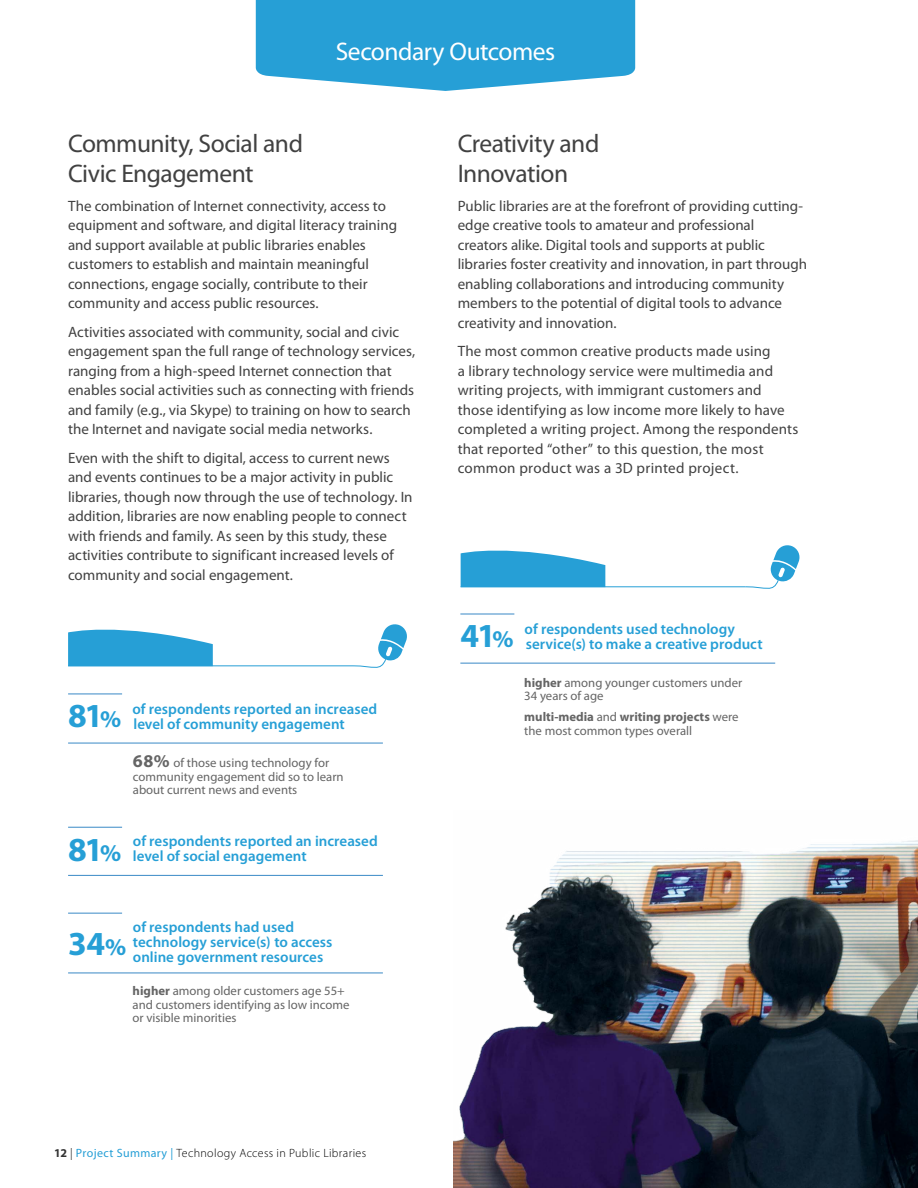
<style>
.page{position:relative;width:918px;height:1188px;background:#fff}
.page>*{position:absolute;margin:0;border:0;box-sizing:border-box;transform-origin:0 0}
.t1{font:25.5px/30.6px "Myriad Pro";letter-spacing:-.02em;color:#414141}
.t2{font:25.5px "Myriad Pro";letter-spacing:-.015em;color:#fff}
.t3{font:15px/19.5px "Myriad Pro";color:#414141}
.t4{font:600 15px/15px "Myriad Pro";color:#269fd6}
.t5{font:12.75px/13.5px "Myriad Pro";color:#656565}
.t6{font:300 12px "Myriad Pro";letter-spacing:.03em;color:#000}
.s1{font-weight:700;font-size:33.75px}
.s2{font-weight:700;font-size:24px}
.s3{font-weight:700;font-size:18px}
.s4{font-weight:700}
.s5{font-weight:700;color:#333}
.s6{font-weight:400;color:#269fd6}
</style>
<div class="page">
<img style="left:454px;top:840px;width:464px;height:348px">
<svg style="left:256px;top:0;width:379px;height:91px"></svg>
<svg style="left:68px;top:629px;width:145px;height:36px"></svg>
<hr style="left:68px;top:665px;width:285px;height:1px;background:#269fd6">
<svg style="left:352px;top:624px;width:55px;height:44px"></svg>
<svg style="left:461px;top:550px;width:144px;height:36px"></svg>
<hr style="left:461px;top:586px;width:285px;height:1px;background:#269fd6">
<svg style="left:745px;top:545px;width:55px;height:44px"></svg>
<hr style="left:68px;top:875px;width:315px;height:1px;background:#4f96cc">
<hr style="left:68px;top:827px;width:54px;height:1px;background:#4f96cc">
<hr style="left:68px;top:972px;width:315px;height:1px;background:#4f96cc">
<hr style="left:68px;top:913px;width:54px;height:1px;background:#4f96cc">
<hr style="left:68px;top:693px;width:54px;height:1px;background:#4f96cc">
<hr style="left:68px;top:742px;width:315px;height:2px;background:#4f96cc">
<hr style="left:460px;top:613px;width:54px;height:2px;background:#4f96cc">
<hr style="left:460px;top:663px;width:315px;height:1px;background:#4f96cc">
<h1 class="t2" style="left:336px;top:35px;width:221px">Secondary Outcomes</h1>
<h1 class="t1" style="left:68px;top:128px;width:236px">Community, Social and<br>Civic Engagement</h1>
<p class="t3" style="left:68px;top:196px;width:331px">The combination of Internet connectivity, access to equipment and software, and digital literacy training and support available at public libraries enables customers to establish and maintain meaningful connections, engage socially, contribute to their community and access public resources.</p>
<p class="t3" style="left:68px;top:322px;width:349px">Activities associated with community, social and civic engagement span the full range of technology services, ranging from a high-speed Internet connection that enables social activities such as connecting with friends and family (e.g., via Skype) to training on how to search the Internet and navigate social media networks.</p>
<p class="t3" style="left:68px;top:448px;width:346px">Even with the shift to digital, access to current news and events continues to be a major activity in public libraries, though now through the use of technology. In addition, libraries are now enabling people to connect with friends and family. As seen by this study, these activities contribute to significant increased levels of community and social engagement.</p>
<p class="t4" style="left:68px;top:701px;width:311px;text-indent:64px">of respondents reported an increased<br><span class="s1">81</span><span class="s2">%</span> level of community engagement</p>
<p class="t5" style="left:133px;top:756px;width:212px"><span class="s3">68%</span> of those using technology for community engagement did so to learn about current news and events</p>
<p class="t4" style="left:68px;top:833px;width:311px;text-indent:65px">of respondents reported an increased<br><span class="s1">81</span><span class="s2">%</span> level of social engagement</p>
<p class="t4" style="left:133px;top:919px;width:163px">of respondents had used</p>
<p class="t4" style="left:133px;top:934px;width:201px">technology service(s) to access</p>
<p class="t4" style="left:68px;top:949px;width:257px"><sup>34</sup><sup>%</sup> online government resources</p>
<p class="t5" style="left:133px;top:984px;width:219px"><span class="s4">higher</span> among older customers age 55+ and customers identifying as low income or visible minorities</p>
<h1 class="t1" style="left:458px;top:128px;width:143px">Creativity and<br>Innovation</h1>
<p class="t3" style="left:458px;top:196px;width:351px">Public libraries are at the forefront of providing cutting&shy;edge creative tools to amateur and professional creators alike. Digital tools and supports at public libraries foster creativity and innovation, in part through enabling collaborations and introducing community members to the potential of digital tools to advance creativity and innovation.</p>
<p class="t3" style="left:458px;top:341px;width:342px">The most common creative products made using<br>a library technology service were multimedia and writing projects, with immigrant customers and those identifying as low income more likely to have completed a writing project. Among the respondents that reported “other” to this question, the most common product was a 3D printed project.</p>
<p class="t4" style="left:460px;top:621px;width:304px;text-indent:64px">of respondents used technology<br><span class="s1">41</span><span class="s2">%</span> service(s) to make a creative product</p>
<p class="t5" style="left:524px;top:675px;width:219px"><span class="s4">higher</span> among younger customers under<br>34 years of age</p>
<p class="t5" style="left:524px;top:710px;width:216px"><span class="s4">multi-media</span> and <span class="s4">writing projects</span> were the most common types overall</p>
<p class="t6" style="left:54px;top:1145px;width:314px"><span class="s5">12</span> | <span class="s6">Project Summary |</span> Technology Access in Public Libraries</p>
</div>
